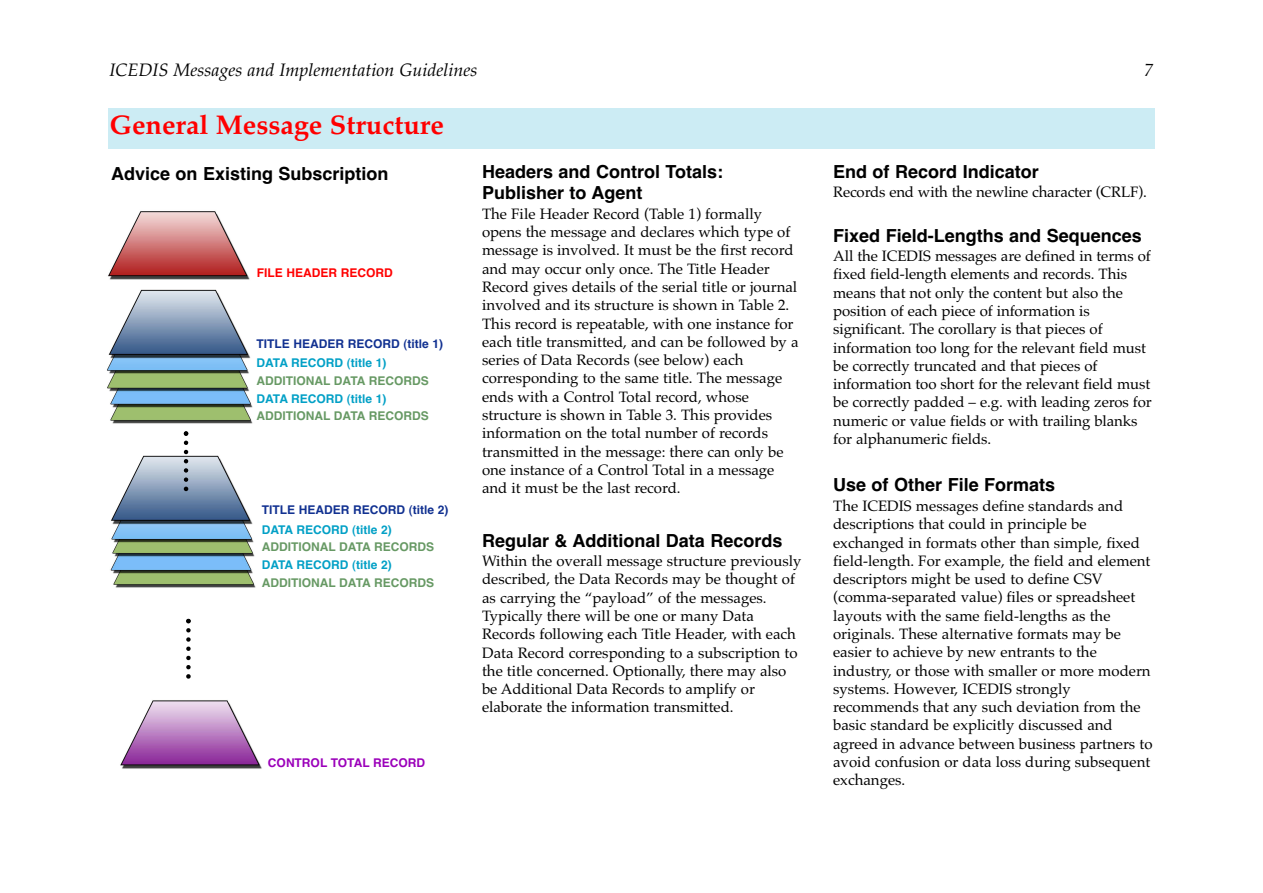
<style>
.page{position:relative;width:1263px;height:893px;background:#fff}
.page>*{position:absolute;margin:0;border:0;box-sizing:border-box;transform-origin:0 0}
.t1{font:700 27px "Palatino";color:#f00}
.t2{font:700 18px/21.6px "Helvetica";color:#000}
.t3{font:italic 18px "Palatino";color:#000}
.t4{font:15px/18.3px "Palatino";color:#000}
.t5{font:700 12px "Helvetica";color:#679964}
.t6{font:700 12px "Helvetica";color:#02a0c6}
.t7{font:700 12px "Helvetica";color:#113191}
.t8{font:700 12px "Helvetica";color:#9b00ba}
.t9{font:700 12px "Helvetica";color:#f00}
</style>
<div class="page">
<div style="left:108px;top:108px;width:1047px;height:40px;background:#ccecf4"></div>
<img style="left:107px;top:211px;width:155px;height:558px">
<svg style="left:184px;top:431px;width:4px;height:60px"></svg>
<svg style="left:186px;top:619px;width:5px;height:60px"></svg>
<p class="t3" style="left:110px;top:59px;width:369px">ICEDIS Messages and Implementation Guidelines</p>
<p class="t3" style="left:1144px;top:59px;width:10px">7</p>
<h1 class="t1" style="left:110px;top:109px;width:336px">General Message Structure</h1>
<p class="t2" style="left:111px;top:163px;width:279px">Advice on Existing Subscription</p>
<p class="t2" style="left:482px;top:161px;width:243px">Headers and Control Totals:<br>Publisher to Agent</p>
<p class="t4" style="left:482px;top:205px;width:318px">The File Header Record (Table 1) formally opens the message and declares which type of message is involved. It must be the first record and may occur only once. The Title Header Record gives details of the serial title or journal involved and its structure is shown in Table 2.<br>This record is repeatable, with one instance for each title transmitted, and can be followed by a series of Data Records (see below) each corresponding to the same title. The message ends with a Control Total record, whose structure is shown in Table 3. This provides information on the total number of records transmitted in the message: there can only be one instance of a Control Total in a message and it must be the last record.</p>
<p class="t2" style="left:833px;top:161px;width:207px">End of Record Indicator</p>
<p class="t4" style="left:833px;top:183px;width:315px">Records end with the newline character (CRLF).</p>
<p class="t2" style="left:833px;top:225px;width:310px">Fixed Field-Lengths and Sequences</p>
<p class="t4" style="left:833px;top:247px;width:320px">All the ICEDIS messages are defined in terms of fixed field-length elements and records. This means that not only the content but also the position of each piece of information is significant. The corollary is that pieces of information too long for the relevant field must be correctly truncated and that pieces of information too short for the relevant field must be correctly padded – e.g. with leading zeros for numeric or value fields or with trailing blanks for alphanumeric fields.</p>
<p class="t2" style="left:833px;top:474px;width:224px">Use of Other File Formats</p>
<p class="t4" style="left:833px;top:497px;width:321px">The ICEDIS messages define standards and descriptions that could in principle be exchanged in formats other than simple, fixed field-length. For example, the field and element descriptors might be used to define CSV (comma-separated value) files or spreadsheet layouts with the same field-lengths as the originals. These alternative formats may be easier to achieve by new entrants to the industry, or those with smaller or more modern systems. However, ICEDIS strongly recommends that any such deviation from the basic standard be explicitly discussed and agreed in advance between business partners to avoid confusion or data loss during subsequent exchanges.</p>
<p class="t9" style="left:257px;top:266px;width:138px">FILE HEADER RECORD</p>
<p class="t7" style="left:257px;top:337px;width:188px">TITLE HEADER RECORD (title 1)</p>
<p class="t6" style="left:257px;top:356px;width:132px">DATA RECORD (title 1)</p>
<p class="t5" style="left:257px;top:374px;width:174px">ADDITIONAL DATA RECORDS</p>
<p class="t6" style="left:257px;top:392px;width:132px">DATA RECORD (title 1)</p>
<p class="t5" style="left:257px;top:409px;width:174px">ADDITIONAL DATA RECORDS</p>
<p class="t7" style="left:262px;top:503px;width:188px">TITLE HEADER RECORD (title 2)</p>
<p class="t6" style="left:262px;top:523px;width:132px">DATA RECORD (title 2)</p>
<p class="t5" style="left:262px;top:540px;width:174px">ADDITIONAL DATA RECORDS</p>
<p class="t6" style="left:262px;top:558px;width:132px">DATA RECORD (title 2)</p>
<p class="t5" style="left:262px;top:576px;width:174px">ADDITIONAL DATA RECORDS</p>
<p class="t2" style="left:482px;top:530px;width:302px">Regular &amp; Additional Data Records</p>
<p class="t4" style="left:482px;top:552px;width:321px">Within the overall message structure previously described, the Data Records may be thought of as carrying the “payload” of the messages.<br>Typically there will be one or many Data Records following each Title Header, with each Data Record corresponding to a subscription to the title concerned. Optionally, there may also be Additional Data Records to amplify or elaborate the information transmitted.</p>
<p class="t8" style="left:268px;top:756px;width:159px">CONTROL TOTAL RECORD</p>
</div>
